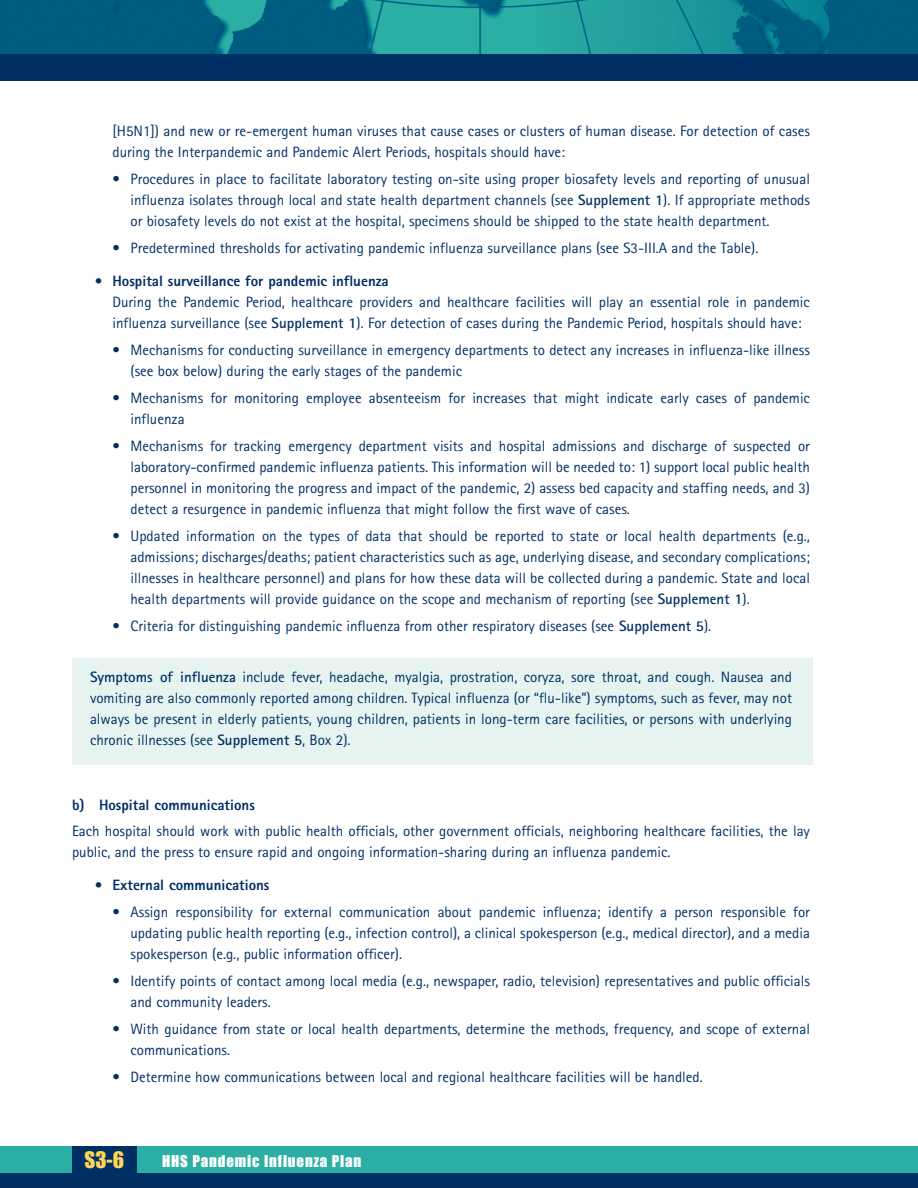
<style>
.page{position:relative;width:918px;height:1188px;background:#fff}
.page>*{position:absolute;margin:0;border:0;box-sizing:border-box;transform-origin:0 0}
.t1{font:21px "Impact";color:#ffd457}
.t2{font:15px/21px "Rotis Sans Serif";color:#002f65}
.t3{font:800 15px "Rotis Sans Serif";color:#002f65}
.t4{font:15px "Impact";letter-spacing:.055em;color:#fff}
.s1{font-weight:700}
</style>
<div class="page">
<div style="left:72px;top:658px;width:741px;height:107px;background:#e7f3f0"></div>
<div style="left:0;top:1173px;width:918px;height:15px;background:#002f65"></div>
<div style="left:0;top:1146px;width:918px;height:27px;background:#2bafa4"></div>
<div style="left:72px;top:1146px;width:65px;height:29px;background:#002f65"></div>
<img style="left:0;top:0;width:918px;height:54px">
<div style="left:0;top:54px;width:918px;height:27px;background:#002f65"></div>
<p class="t2" style="left:112px;top:122px;width:699px">[H5N1]) and new or re-emergent human viruses that cause cases or clusters of human disease. For detection of cases during the Interpandemic and Pandemic Alert Periods, hospitals should have:</p>
<p class="t2" style="left:130px;top:170px;width:681px;text-align:justify;text-indent:-18px">• Procedures in place to facilitate laboratory testing on-site using proper biosafety levels and reporting of unusual influenza isolates through local and state health department channels (see <span class="s1">Supplement 1</span>). If appropriate methods or biosafety levels do not exist at the hospital, specimens should be shipped to the state health department.</p>
<p class="t2" style="left:113px;top:239px;width:647px">• Predetermined thresholds for activating pandemic influenza surveillance plans (see S3-III.A and the Table).</p>
<p class="t3" style="left:95px;top:276px;width:296px">• Hospital surveillance for pandemic influenza</p>
<p class="t2" style="left:113px;top:293px;width:699px">During the Pandemic Period, healthcare providers and healthcare facilities will play an essential role in pandemic influenza surveillance (see <span class="s1">Supplement 1</span>). For detection of cases during the Pandemic Period, hospitals should have:</p>
<p class="t2" style="left:131px;top:341px;width:681px;text-indent:-18px">• Mechanisms for conducting surveillance in emergency departments to detect any increases in influenza-like illness (see box below) during the early stages of the pandemic</p>
<p class="t2" style="left:131px;top:389px;width:681px;text-indent:-18px">• Mechanisms for monitoring employee absenteeism for increases that might indicate early cases of pandemic influenza</p>
<p class="t2" style="left:131px;top:437px;width:681px;text-align:justify;text-indent:-18px">• Mechanisms for tracking emergency department visits and hospital admissions and discharge of suspected or laboratory-confirmed pandemic influenza patients. This information will be needed to: 1) support local public health personnel in monitoring the progress and impact of the pandemic, 2) assess bed capacity and staffing needs, and 3) detect a resurgence in pandemic influenza that might follow the first wave of cases.</p>
<p class="t2" style="left:131px;top:527px;width:681px;text-align:justify;text-indent:-18px">• Updated information on the types of data that should be reported to state or local health departments (e.g., admissions; discharges/deaths; patient characteristics such as age, underlying disease, and secondary complications; illnesses in healthcare personnel) and plans for how these data will be collected during a pandemic. State and local health departments will provide guidance on the scope and mechanism of reporting (see <span class="s1">Supplement 1</span>).</p>
<p class="t2" style="left:113px;top:617px;width:600px">• Criteria for distinguishing pandemic influenza from other respiratory diseases (see <span class="s1">Supplement 5</span>).</p>
<p class="t2" style="left:90px;top:668px;width:704px;text-align:justify"><span class="s1">Symptoms of influenza</span> include fever, headache, myalgia, prostration, coryza, sore throat, and cough. Nausea and vomiting are also commonly reported among children. Typical influenza (or “flu-like”) symptoms, such as fever, may not always be present in elderly patients, young children, patients in long-term care facilities, or persons with underlying chronic illnesses (see <span class="s1">Supplement 5</span>, Box 2).</p>
<p class="t3" style="left:72px;top:799px;width:184px">b) Hospital communications</p>
<p class="t2" style="left:72px;top:822px;width:740px">Each hospital should work with public health officials, other government officials, neighboring healthcare facilities, the lay public, and the press to ensure rapid and ongoing information-sharing during an influenza pandemic.</p>
<p class="t3" style="left:94px;top:880px;width:177px">• External communications</p>
<p class="t2" style="left:130px;top:903px;width:681px;text-align:justify;text-indent:-18px">• Assign responsibility for external communication about pandemic influenza; identify a person responsible for updating public health reporting (e.g., infection control), a clinical spokesperson (e.g., medical director), and a media spokesperson (e.g., public information officer).</p>
<p class="t2" style="left:130px;top:972px;width:681px;text-indent:-18px">• Identify points of contact among local media (e.g., newspaper, radio, television) representatives and public officials and community leaders.</p>
<p class="t2" style="left:130px;top:1020px;width:681px;text-indent:-18px">• With guidance from state or local health departments, determine the methods, frequency, and scope of external communications.</p>
<p class="t2" style="left:112px;top:1068px;width:592px">• Determine how communications between local and regional healthcare facilities will be handled.</p>
<h1 class="t1" style="left:85px;top:1153px;width:41px">S3-6</h1>
<p class="t4" style="left:162px;top:1156px;width:201px">HHS Pandemic Influenza Plan</p>
</div>
